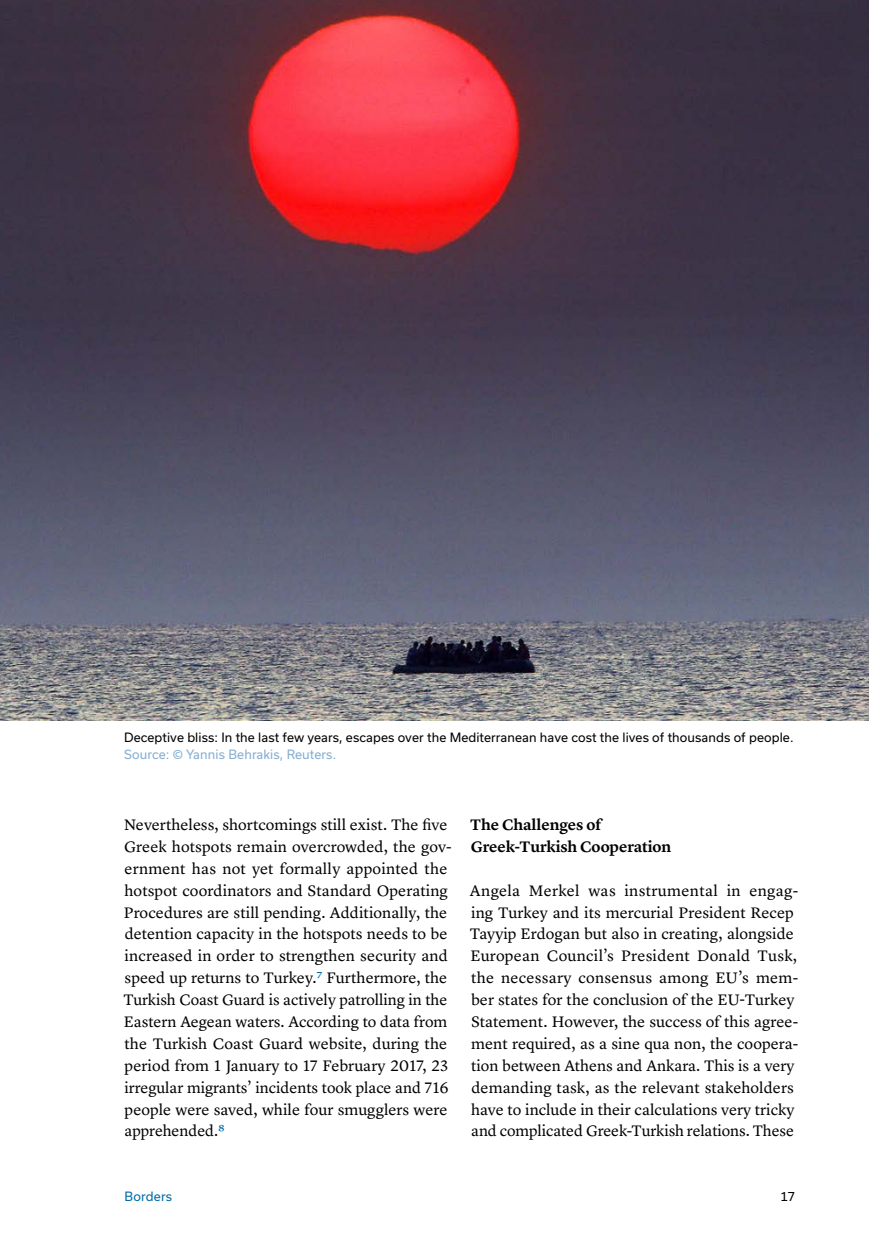
<style>
.page{position:relative;width:869px;height:1246px;background:#fff}
.page>*{position:absolute;margin:0;border:0;box-sizing:border-box;transform-origin:0 0}
.t1{font:15.75px/21.9px "Lyon Text";color:#000}
.t2{font:600 15.75px/21.9px "Lyon Text";color:#000}
.t3{font:12.25px "Usual";letter-spacing:.005em;color:#000}
.t4{font:12.25px "Usual";letter-spacing:.01em;color:#85aed2}
.t5{font:12.25px "Usual";letter-spacing:.015em;color:#006ca6}
.s1{color:#006ca6}
</style>
<div class="page">
<img style="left:0;top:0;width:868px;height:720px">
<p class="t3" style="left:124px;top:730px;width:670px">Deceptive bliss: In the last few years, escapes over the Mediterranean have cost the lives of thousands of people.</p>
<p class="t4" style="left:124px;top:747px;width:213px">Source: © Yannis Behrakis, Reuters.</p>
<p class="t1" style="left:123px;top:812px;width:330px">Nevertheless, shortcomings still exist. The five Greek hotspots remain overcrowded, the gov&shy;ernment has not yet formally appointed the hotspot coordinators and Standard Operating Procedures are still pending. Additionally, the detention capacity in the hotspots needs to be increased in order to strengthen security and speed up returns to Turkey.<span class="s1">7</span> Furthermore, the Turkish Coast Guard is actively patrolling in the Eastern Aegean waters. According to data from the Turkish Coast Guard website, during the period from 1 January to 17 February 2017, 23 irregular migrants’ incidents took place and 716 people were saved, while four smugglers were apprehended.<span class="s1">8</span></p>
<p class="t2" style="left:470px;top:812px;width:203px">The Challenges of<br>Greek-Turkish Cooperation</p>
<p class="t1" style="left:469px;top:878px;width:330px">Angela Merkel was instrumental in engag&shy;ing Turkey and its mercurial President Recep Tayyip Erdogan but also in creating, alongside European Council’s President Donald Tusk, the necessary consensus among EU’s mem&shy;ber states for the conclusion of the EU-Turkey Statement. However, the success of this agree&shy;ment required, as a sine qua non, the coopera&shy;tion between Athens and Ankara. This is a very demanding task, as the relevant stakeholders have to include in their calculations very tricky and complicated Greek-Turkish relations. These</p>
<p class="t5" style="left:125px;top:1188px;width:49px">Borders</p>
<p class="t3" style="left:780px;top:1188px;width:16px">17</p>
</div>
